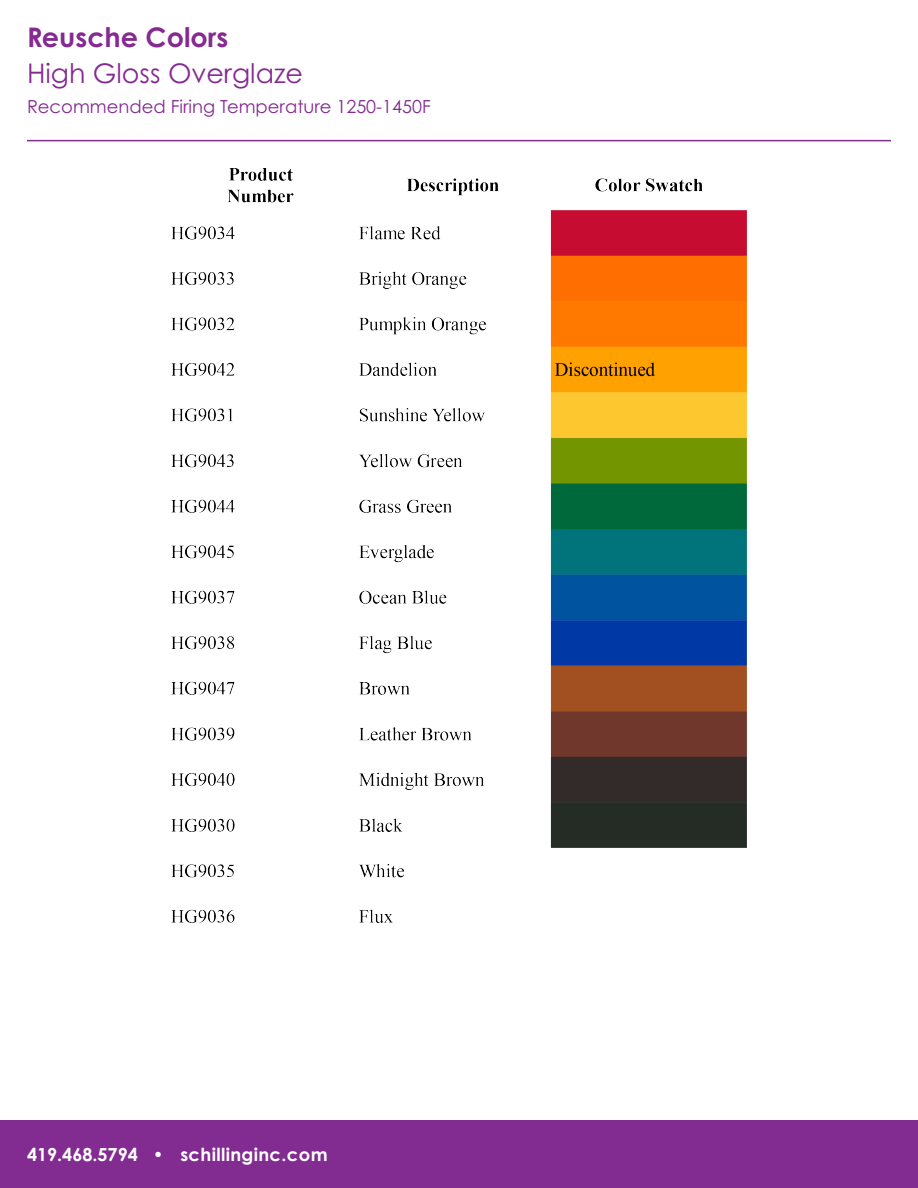
<style>
.page{position:relative;width:918px;height:1188px;background:#fff}
.page>*{position:absolute;margin:0;border:0;box-sizing:border-box;transform-origin:0 0}
.t1{font:27px "Century Gothic Pro";color:#852a91}
.t2{font:700 27px "Century Gothic Pro";color:#852a91}
.t3{font:18px "Century Gothic Pro";color:#852a91}
.t4{font:700 18px "Century Gothic Pro";letter-spacing:.02em;color:#fff}
</style>
<div class="page">
<div style="left:0;top:1121px;width:918px;height:67px;background:#822b91"></div>
<hr style="left:27px;top:140px;width:864px;height:1px;background:#822b91">
<img style="left:171px;top:168px;width:576px;height:754px">
<p class="t2" style="left:27px;top:20px;width:203px">Reusche Colors</p>
<p class="t1" style="left:27px;top:57px;width:278px">High Gloss Overglaze</p>
<p class="t3" style="left:27px;top:95px;width:405px">Recommended Firing Temperature 1250-1450F</p>
<p class="t4" style="left:27px;top:1143px;width:302px">419.468.5794 • schillinginc.com</p>
</div>
